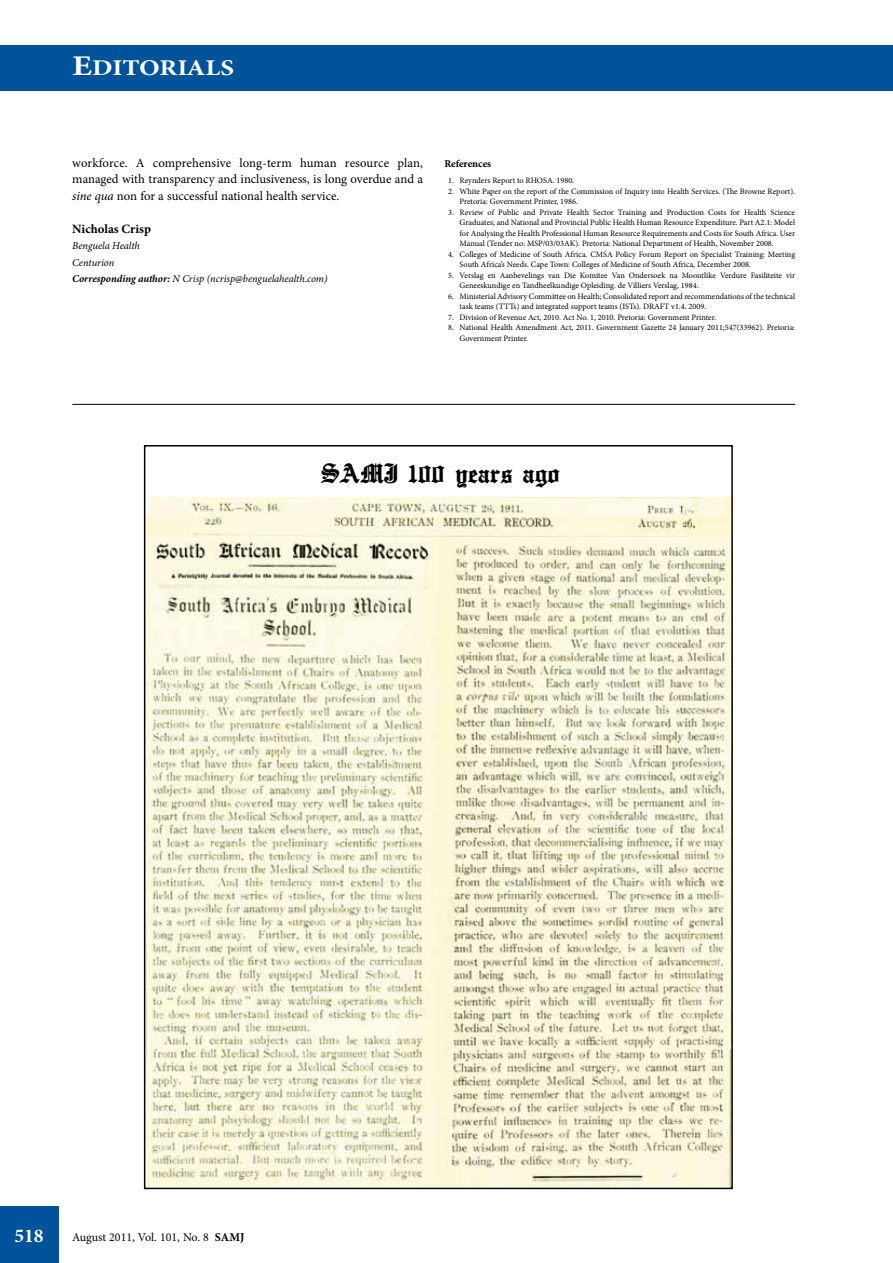
<style>
.page{position:relative;width:893px;height:1263px;background:#fff}
.page>*{position:absolute;margin:0;border:0;box-sizing:border-box;transform-origin:0 0}
.t1{font:500 30px "English Towne";color:#000}
.t2{font:700 22.5px "Minion Pro";letter-spacing:-.005em;color:#fff;scale:1.2 1}
.t3{font:700 19.5px "Minion Pro";color:#fff}
.t4{font:12.75px/16.5px "Minion Pro";color:#000;text-align:justify}
.t5{font:700 12.75px "Minion Pro";color:#000}
.t6{font:12px "Minion Pro";color:#000}
.t7{font:italic 10.5px/16.5px "Minion Pro";letter-spacing:-.005em;color:#000}
.t8{font:700 10.5px "Minion Pro";letter-spacing:-.005em;color:#000}
.t9{font:8.25px/10.5px "Minion Pro";color:#000}
.s1{font-size:28.5px}
.s2{font-style:italic}
.s3{font-weight:700}
</style>
<div class="page">
<div style="left:0;top:1206px;width:59px;height:57px;background:#00539b"></div>
<div style="left:0;top:45px;width:893px;height:45px;background:#00539b"></div>
<hr style="left:72px;top:404px;width:723px;height:1px;background:#000">
<img style="left:147px;top:590px;width:291px;height:596px">
<img style="left:438px;top:537px;width:292px;height:649px">
<img style="left:147px;top:537px;width:292px;height:53px">
<img style="left:147px;top:497px;width:583px;height:40px">
<h2 class="t2" style="left:72px;top:52px;width:136px"><span class="s1">E</span>DITORIALS</h2>
<h3 class="t4" style="left:72px;top:154px;width:352px">workforce. A comprehensive long-term human resource plan, managed with transparency and inclusiveness, is long overdue and a <span class="s2">sine qua</span> non for a successful national health service.</h3>
<h3 class="t5" style="left:72px;top:219px;width:80px">Nicholas Crisp</h3>
<p class="t7" style="left:72px;top:237px;width:257px">Benguela Health<br>Centurion<br><span class="s3">Corresponding author:</span> N Crisp (ncrisp@benguelahealth.com)</p>
<p class="t8" style="left:444px;top:156px;width:48px">References</p>
<p class="t9" style="left:448px;top:175px;width:128px">1. Reynders Report to RHOSA. 1980.</p>
<p class="t9" style="left:460px;top:186px;width:337px;text-indent:-11px">2. White Paper on the report of the Commission of Inquiry into Health Services. (The Browne Report).<br>Pretoria: Government Printer, 1986.</p>
<p class="t9" style="left:460px;top:207px;width:337px;text-align:justify;text-indent:-11px">3. Review of Public and Private Health Sector Training and Production Costs for Health Science Graduates; and National and Provincial Public Health Human Resource Expenditure. Part A2.1: Model for Analysing the Health Professional Human Resource Requirements and Costs for South Africa. User Manual (Tender no: MSP/03/03AK). Pretoria: National Department of Health, November 2008.</p>
<p class="t9" style="left:460px;top:249px;width:337px;text-indent:-11px">4. Colleges of Medicine of South Africa. CMSA Policy Forum Report on Specialist Training: Meeting<br>South Africa’s Needs. Cape Town: Colleges of Medicine of South Africa, December 2008.</p>
<p class="t9" style="left:460px;top:270px;width:337px;text-indent:-11px">5. Verslag en Aanbevelings van Die Komitee Van Ondersoek na Moontlike Verdure Fasiliteite vir<br>Geneeskundige en Tandheelkundige Opleiding. de Villiers Verslag, 1984.</p>
<p class="t9" style="left:460px;top:291px;width:337px;text-indent:-11px">6. Ministerial Advisory Committee on Health; Consolidated report and recommendations of the technical task teams (TTTs) and integrated support teams (ISTs). DRAFT v1.4. 2009.</p>
<p class="t9" style="left:448px;top:312px;width:270px">7. Division of Revenue Act, 2010. Act No. 1, 2010. Pretoria: Government Printer.</p>
<p class="t9" style="left:460px;top:322px;width:337px;text-indent:-11px">8. National Health Amendment Act, 2011. Government Gazette 24 January 2011;547(33962). Pretoria:<br>Government Printer.</p>
<h1 class="t1" style="left:320px;top:456px;width:241px">SAMJ 100 years ago</h1>
<h3 class="t3" style="left:14px;top:1222px;width:31px">518</h3>
<h3 class="t6" style="left:72px;top:1229px;width:174px">August 2011, Vol. 101, No. 8 <span class="s3">SAMJ</span></h3>
</div>
